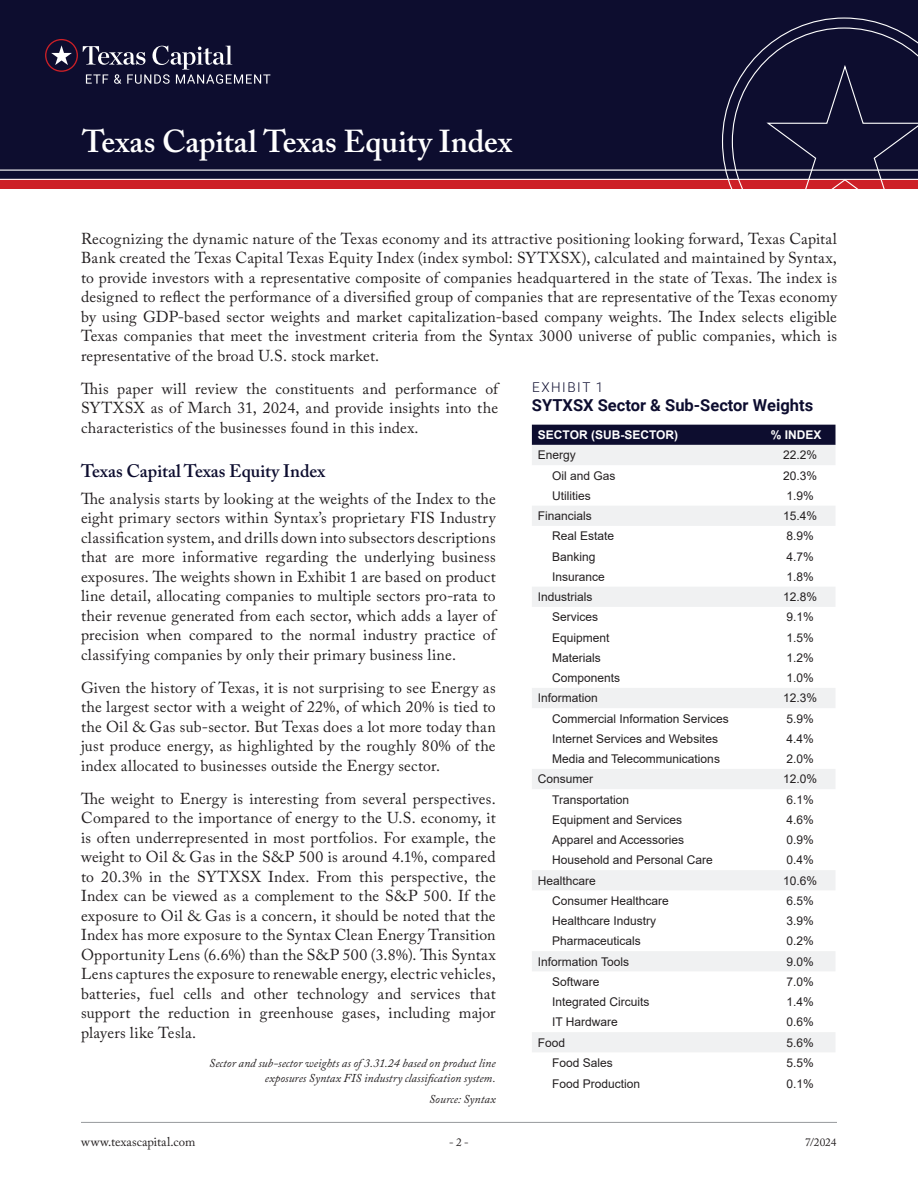
<style>
.page{position:relative;width:918px;height:1188px;background:#fff}
.page>*{position:absolute;margin:0;border:0;box-sizing:border-box;transform-origin:0 0}
.t1{font:600 31.5px "Adobe Caslon Pro";color:#fff}
.Caslon_Subheader{font:600 18px "Adobe Caslon Pro";color:#0d0d2f}
.t2{font:700 16.5px "Roboto";color:#0d0d2f}
.Body_Text{font:15.75px/19.5px "Adobe Caslon Pro";letter-spacing:.015em;color:#231f20;text-align:justify}
.t3{font:300 13.5px "Roboto";letter-spacing:.115em;color:#0d0d2f}
.t4{font:12.75px "Adobe Caslon Pro";letter-spacing:.005em;color:#231f20}
.t5{font:12px "Arial";color:#231f20}
.Disclaimer{font:italic 12px/14.4px "Adobe Caslon Pro";color:#231f20;text-align:right}
.t6{font:700 12px "Arial";color:#fff}
.t7{font:11.25px "Adobe Caslon Pro";color:#231f20}
</style>
<div class="page">
<hr style="left:81px;top:1122px;width:756px;height:1px;background:#97999c">
<div style="left:0;top:0;width:918px;height:189px;background:#0d0d2f"></div>
<svg style="left:0;top:17px;width:918px;height:172px"></svg>
<div style="left:532px;top:425px;width:304px;height:20px;background:#0d0d2f"></div>
<svg style="left:532px;top:445px;width:303px;height:607px"></svg>
<h1 class="t1" style="left:82px;top:122px;width:432px">Texas Capital Texas Equity Index</h1>
<p class="Body_Text" style="left:81px;top:229px;width:758px">Recognizing the dynamic nature of the Texas economy and its attractive positioning looking forward, Texas Capital Bank created the Texas Capital Texas Equity Index (index symbol: SYTXSX), calculated and maintained by Syntax, to provide investors with a representative composite of companies headquartered in the state of Texas. The index is designed to reflect the performance of a diversified group of companies that are representative of the Texas economy by using GDP-based sector weights and market capitalization-based company weights. The Index selects eligible Texas companies that meet the investment criteria from the Syntax 3000 universe of public companies, which is representative of the broad U.S. stock market.</p>
<p class="Body_Text" style="left:81px;top:379px;width:419px">This paper will review the constituents and performance of SYTXSX as of March 31, 2024, and provide insights into the characteristics of the businesses found in this index.</p>
<p class="t6" style="left:538px;top:426px;width:142px">SECTOR (SUB-SECTOR)</p>
<p class="t6" style="left:771px;top:426px;width:52px">% INDEX</p>
<p class="t5" style="left:538px;top:447px;width:40px">Energy</p>
<p class="t5" style="left:783px;top:447px;width:36px">22.2%</p>
<p class="t5" style="left:552px;top:467px;width:65px">Oil and Gas</p>
<p class="t5" style="left:783px;top:467px;width:36px">20.3%</p>
<p class="t5" style="left:552px;top:487px;width:40px">Utilities</p>
<p class="t5" style="left:787px;top:487px;width:29px">1.9%</p>
<p class="t5" style="left:538px;top:508px;width:56px">Financials</p>
<p class="t5" style="left:783px;top:508px;width:36px">15.4%</p>
<p class="t5" style="left:552px;top:528px;width:64px">Real Estate</p>
<p class="t5" style="left:787px;top:528px;width:29px">8.9%</p>
<p class="t5" style="left:552px;top:548px;width:45px">Banking</p>
<p class="t5" style="left:787px;top:548px;width:29px">4.7%</p>
<p class="t5" style="left:552px;top:568px;width:54px">Insurance</p>
<p class="t5" style="left:787px;top:568px;width:29px">1.8%</p>
<p class="t5" style="left:538px;top:589px;width:56px">Industrials</p>
<p class="t5" style="left:783px;top:589px;width:36px">12.8%</p>
<p class="t5" style="left:552px;top:609px;width:48px">Services</p>
<p class="t5" style="left:787px;top:609px;width:29px">9.1%</p>
<p class="t5" style="left:552px;top:629px;width:59px">Equipment</p>
<p class="t5" style="left:787px;top:629px;width:29px">1.5%</p>
<p class="t5" style="left:552px;top:649px;width:50px">Materials</p>
<p class="t5" style="left:787px;top:649px;width:29px">1.2%</p>
<p class="t5" style="left:552px;top:670px;width:70px">Components</p>
<p class="t5" style="left:787px;top:670px;width:29px">1.0%</p>
<p class="t5" style="left:538px;top:690px;width:62px">Information</p>
<p class="t5" style="left:783px;top:690px;width:36px">12.3%</p>
<p class="t5" style="left:552px;top:710px;width:178px">Commercial Information Services</p>
<p class="t5" style="left:787px;top:710px;width:29px">5.9%</p>
<p class="t5" style="left:552px;top:730px;width:167px">Internet Services and Websites</p>
<p class="t5" style="left:787px;top:730px;width:29px">4.4%</p>
<p class="t5" style="left:552px;top:751px;width:169px">Media and Telecommunications</p>
<p class="t5" style="left:787px;top:751px;width:29px">2.0%</p>
<p class="t5" style="left:538px;top:771px;width:57px">Consumer</p>
<p class="t5" style="left:783px;top:771px;width:36px">12.0%</p>
<p class="t5" style="left:552px;top:791px;width:78px">Transportation</p>
<p class="t5" style="left:787px;top:791px;width:29px">6.1%</p>
<p class="t5" style="left:552px;top:811px;width:132px">Equipment and Services</p>
<p class="t5" style="left:787px;top:811px;width:29px">4.6%</p>
<p class="t5" style="left:552px;top:832px;width:134px">Apparel and Accessories</p>
<p class="t5" style="left:787px;top:832px;width:29px">0.9%</p>
<p class="t5" style="left:552px;top:852px;width:162px">Household and Personal Care</p>
<p class="t5" style="left:787px;top:852px;width:29px">0.4%</p>
<p class="t5" style="left:538px;top:872px;width:60px">Healthcare</p>
<p class="t5" style="left:783px;top:872px;width:36px">10.6%</p>
<p class="t5" style="left:552px;top:892px;width:118px">Consumer Healthcare</p>
<p class="t5" style="left:787px;top:892px;width:29px">6.5%</p>
<p class="t5" style="left:552px;top:913px;width:106px">Healthcare Industry</p>
<p class="t5" style="left:787px;top:913px;width:29px">3.9%</p>
<p class="t5" style="left:552px;top:933px;width:90px">Pharmaceuticals</p>
<p class="t5" style="left:787px;top:933px;width:29px">0.2%</p>
<p class="t5" style="left:538px;top:953px;width:93px">Information Tools</p>
<p class="t5" style="left:787px;top:953px;width:29px">9.0%</p>
<p class="t5" style="left:552px;top:973px;width:49px">Software</p>
<p class="t5" style="left:787px;top:973px;width:29px">7.0%</p>
<p class="t5" style="left:552px;top:994px;width:99px">Integrated Circuits</p>
<p class="t5" style="left:787px;top:994px;width:29px">1.4%</p>
<p class="t5" style="left:552px;top:1014px;width:67px">IT Hardware</p>
<p class="t5" style="left:787px;top:1014px;width:29px">0.6%</p>
<p class="t5" style="left:538px;top:1034px;width:29px">Food</p>
<p class="t5" style="left:787px;top:1034px;width:29px">5.6%</p>
<p class="t5" style="left:552px;top:1054px;width:62px">Food Sales</p>
<p class="t5" style="left:787px;top:1054px;width:29px">5.5%</p>
<p class="t5" style="left:552px;top:1076px;width:90px">Food Production</p>
<p class="t5" style="left:787px;top:1076px;width:29px">0.1%</p>
<p class="t3" style="left:532px;top:378px;width:73px">EXHIBIT 1</p>
<p class="t2" style="left:532px;top:394px;width:283px">SYTXSX Sector &amp; Sub-Sector Weights</p>
<p class="Caslon_Subheader" style="left:81px;top:461px;width:246px">Texas Capital Texas Equity Index</p>
<p class="Body_Text" style="left:81px;top:489px;width:416px">The analysis starts by looking at the weights of the Index to the eight primary sectors within Syntax’s proprietary FIS Industry classification system, and drills down into subsectors descriptions that are more informative regarding the underlying business exposures. The weights shown in Exhibit 1 are based on product line detail, allocating companies to multiple sectors pro-rata to their revenue generated from each sector, which adds a layer of precision when compared to the normal industry practice of classifying companies by only their primary business line.</p>
<p class="Body_Text" style="left:81px;top:678px;width:416px">Given the history of Texas, it is not surprising to see Energy as the largest sector with a weight of 22%, of which 20% is tied to the Oil &amp; Gas sub-sector. But Texas does a lot more today than just produce energy, as highlighted by the roughly 80% of the index allocated to businesses outside the Energy sector.</p>
<p class="Body_Text" style="left:81px;top:789px;width:416px">The weight to Energy is interesting from several perspectives.<br>Compared to the importance of energy to the U.S. economy, it is often underrepresented in most portfolios. For example, the weight to Oil &amp; Gas in the S&amp;P 500 is around 4.1%, compared to 20.3% in the SYTXSX Index. From this perspective, the Index can be viewed as a complement to the S&amp;P 500. If the exposure to Oil &amp; Gas is a concern, it should be noted that the Index has more exposure to the Syntax Clean Energy Transition Opportunity Lens (6.6%) than the S&amp;P 500 (3.8%). This Syntax Lens captures the exposure to renewable energy, electric vehicles, batteries, fuel cells and other technology and services that support the reduction in greenhouse gases, including major players like Tesla.</p>
<p class="Disclaimer" style="left:209px;top:1056px;width:288px">Sector and sub-sector weights as of 3.31.24 based on product line exposures Syntax FIS industry classification system.</p>
<p class="Disclaimer" style="left:429px;top:1092px;width:68px">Source: Syntax</p>
<p class="t4" style="left:81px;top:1134px;width:116px">www.texascapital.com</p>
<p class="t7" style="left:449px;top:1135px;width:21px">- 2 -</p>
<p class="t7" style="left:805px;top:1135px;width:33px">7/2024</p>
</div>
